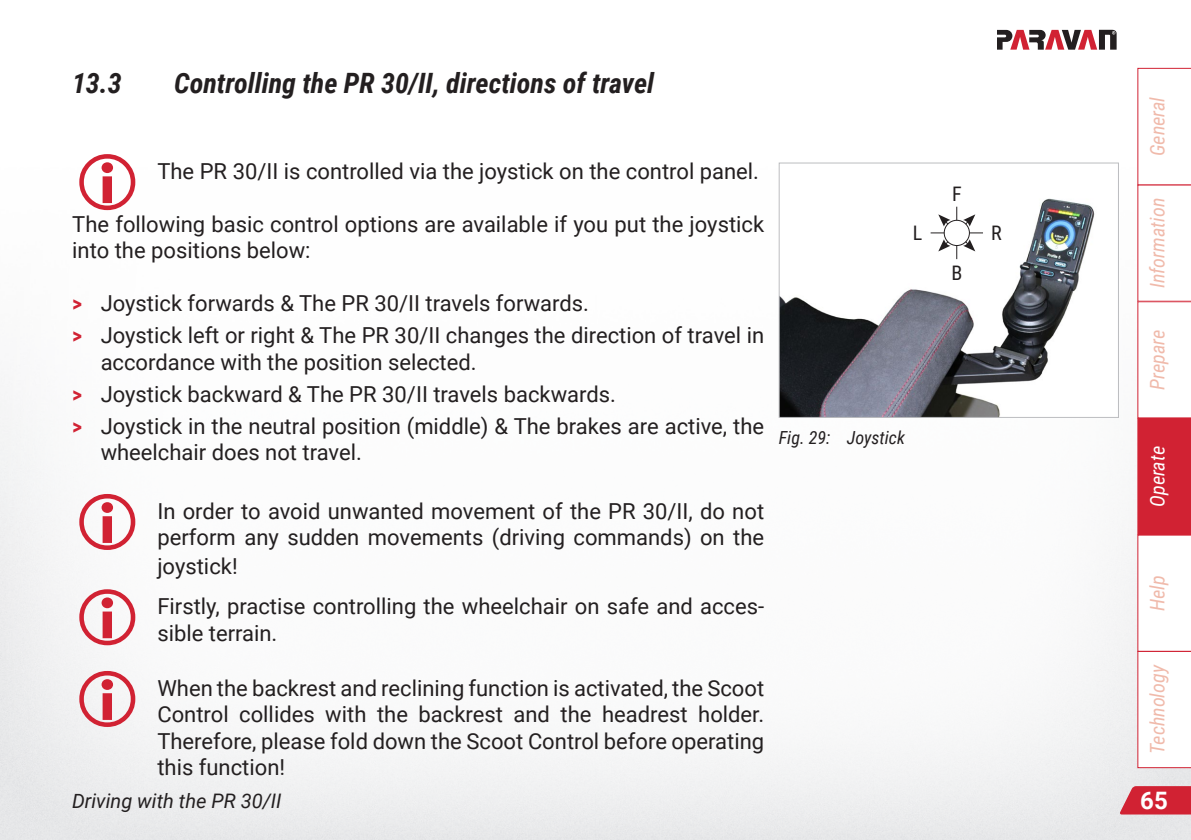
<style>
.page{position:relative;width:1191px;height:840px;background:#fff}
.page>*{position:absolute;margin:0;border:0;box-sizing:border-box;transform-origin:0 0}
.t1{font:italic 700 28px "Roboto Condensed";color:#231f20}
.t2{font:700 24px "Roboto";color:#fff}
.Text-Doku{font:22px/26.4px "Roboto";color:#231f20}
.t3{font:italic 20px "Roboto Condensed";color:#f0baab}
.t4{font:italic 20px "Roboto";color:#231f20}
.t5{font:italic 20px "Roboto Condensed";color:#fff}
.t6{font:20px "Roboto Condensed";color:#231f20}
.t7{font:italic 18px "Roboto Condensed";color:#231f20}
.s1{font-family:"Roboto Condensed";font-weight:700;color:#d12233}
</style>
<div class="page">
<svg style="left:0;top:731px;width:1px;height:108px"></svg>
<svg style="left:1137px;top:68px;width:54px;height:699px"></svg>
<svg style="left:997px;top:30px;width:119px;height:20px"></svg>
<svg style="left:1119px;top:785px;width:72px;height:29px"></svg>
<img style="left:780px;top:198px;width:315px;height:217px">
<div style="left:778px;top:162px;width:341px;height:255px;border:1px solid #bcbdc0"></div>
<svg style="left:938px;top:214px;width:37px;height:37px"></svg>
<hr style="left:930px;top:232px;width:53px;height:1px;background:#231f20">
<hr style="left:956px;top:206px;width:1px;height:53px;background:#231f20">
<div style="left:944px;top:220px;width:25px;height:25px;background:#fff;border-radius:50%"></div>
<div style="left:943px;top:220px;width:27px;height:26px;border:1px solid #231f20;border-radius:50%"></div>
<svg style="left:79px;top:606px;width:17px;height:39px"></svg>
<div style="left:79px;top:669px;width:56px;height:57px;background:#f4f4f5"></div>
<p class="t1" style="left:72px;top:63px;width:51px">13.3</p>
<p class="t1" style="left:174px;top:63px;width:481px">Controlling the PR 30/II, directions of travel</p>
<p class="Text-Doku" style="left:157px;top:157px;width:603px">The PR 30/II is controlled via the joystick on the control panel.</p>
<p class="Text-Doku" style="left:72px;top:210px;width:693px">The following basic control options are available if you put the joystick into the positions below:</p>
<p class="Text-Doku" style="left:72px;top:289px;width:518px"><span class="s1">&gt;</span> Joystick forwards The PR 30/II travels forwards.</p>
<p class="Text-Doku" style="left:101px;top:321px;width:665px;text-indent:-28px"><span class="s1">&gt;</span> Joystick left or right The PR 30/II changes the direction of travel in accordance with the position selected.</p>
<p class="Text-Doku" style="left:72px;top:380px;width:545px"><span class="s1">&gt;</span> Joystick backward The PR 30/II travels backwards.</p>
<p class="Text-Doku" style="left:101px;top:412px;width:665px;text-indent:-28px"><span class="s1">&gt;</span> Joystick in the neutral position (middle) The brakes are active, the wheelchair does not travel.</p>
<p class="t6" style="left:952px;top:180px;width:11px">F</p>
<p class="t6" style="left:912px;top:219px;width:11px">L</p>
<p class="t6" style="left:991px;top:219px;width:12px">R</p>
<p class="t6" style="left:951px;top:258px;width:12px">B</p>
<p class="t7" style="left:779px;top:425px;width:128px">Fig. 29: Joystick</p>
<p class="Text-Doku" style="left:157px;top:496px;width:608px">In order to avoid unwanted movement of the PR 30/II, do not perform any sudden movements (driving commands) on the</p>
<p class="Text-Doku" style="left:157px;top:552px;width:82px">joystick!</p>
<p class="Text-Doku" style="left:157px;top:592px;width:608px">Firstly, practise controlling the wheelchair on safe and acces&shy;sible terrain.</p>
<p class="Text-Doku" style="left:157px;top:673px;width:608px;text-align:justify">When the backrest and reclining function is activated, the Scoot Control collides with the backrest and the headrest holder.<br>Therefore, please fold down the Scoot Control before operating this function!</p>
<p class="t3" style="left:1143px;top:156px;width:61px;rotate:-90deg">General</p>
<p class="t3" style="left:1143px;top:288px;width:92px;rotate:-90deg">Information</p>
<p class="t3" style="left:1143px;top:389px;width:61px;rotate:-90deg">Prepare</p>
<p class="t5" style="left:1143px;top:506px;width:62px;rotate:-90deg">Operate</p>
<p class="t3" style="left:1143px;top:610px;width:37px;rotate:-90deg">Help</p>
<p class="t3" style="left:1143px;top:753px;width:91px;rotate:-90deg">Technology</p>
<p class="t4" style="left:72px;top:786px;width:211px">Driving with the PR 30/II</p>
<p class="t2" style="left:1140px;top:783px;width:29px">65</p>
</div>
